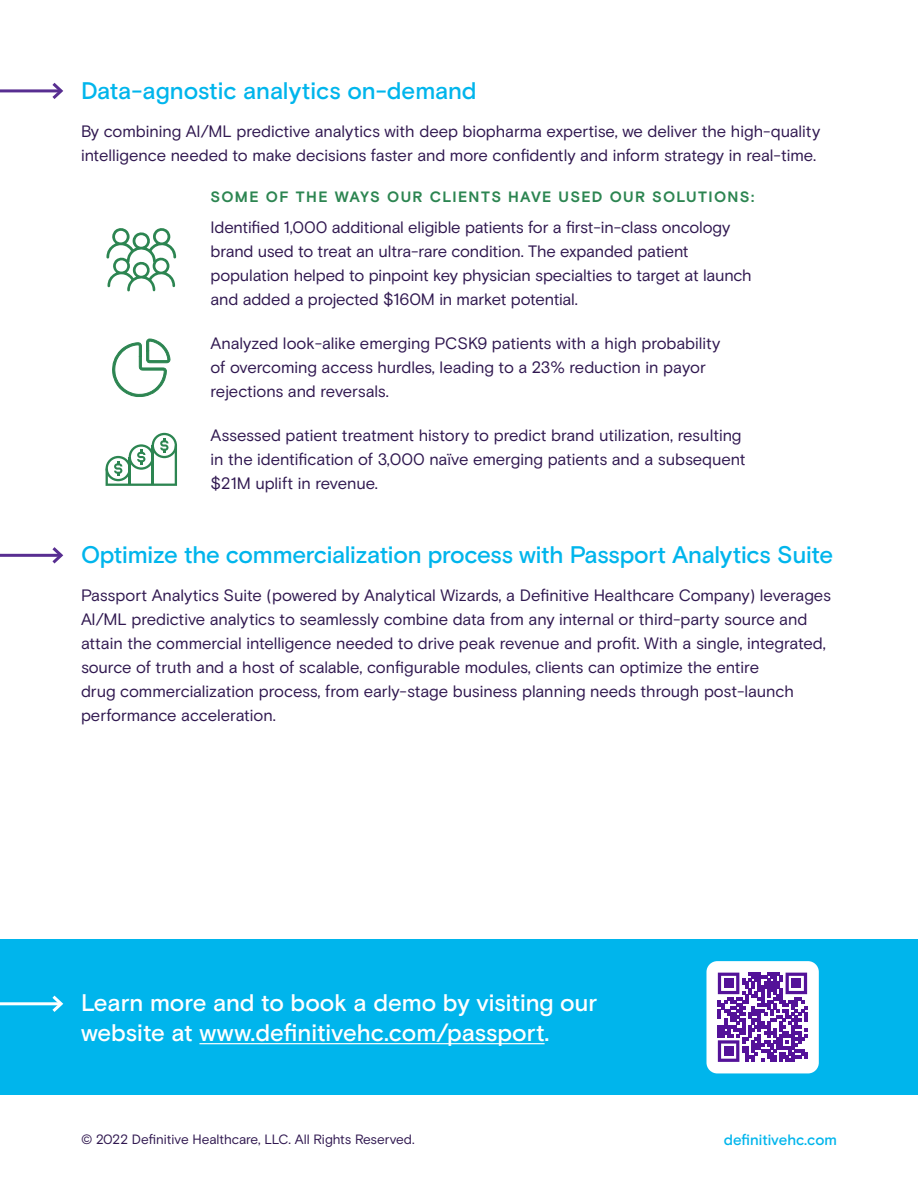
<style>
.page{position:relative;width:918px;height:1188px;background:#fff}
.page>*{position:absolute;margin:0;border:0;box-sizing:border-box;transform-origin:0 0}
.t1{font:500 24px "Basis Grotesque";letter-spacing:-.01em;color:#00b5ec}
.t2{font:500 24px/30px "Basis Grotesque";color:#fff}
.t3{font:16.5px/24px "Basis Grotesque";letter-spacing:-.005em;color:#301850}
.t4{font:700 15px "Basis Grotesque";letter-spacing:.085em;color:#2c8551}
.t5{font:500 15px "Basis Grotesque";color:#00b5ec}
.t6{font:13.5px "Basis Grotesque";color:#301850}
</style>
<div class="page">
<hr style="left:0;top:89px;width:61px;height:3px;background:#582e91">
<svg style="left:49px;top:82px;width:15px;height:17px"></svg>
<div style="left:0;top:940px;width:918px;height:155px;background:#00b5ec"></div>
<svg style="left:112px;top:339px;width:59px;height:58px"></svg>
<hr style="left:0;top:554px;width:61px;height:3px;background:#582e91">
<svg style="left:49px;top:547px;width:15px;height:17px"></svg>
<hr style="left:0;top:1002px;width:61px;height:3px;background:#fff">
<svg style="left:49px;top:995px;width:15px;height:17px"></svg>
<div style="left:707px;top:961px;width:112px;height:112px;background:#fff;border-radius:11px"></div>
<svg style="left:717px;top:972px;width:91px;height:90px"></svg>
<div style="left:724px;top:979px;width:9px;height:9px;background:#541299"></div>
<div style="left:792px;top:979px;width:9px;height:9px;background:#541299"></div>
<div style="left:724px;top:1046px;width:9px;height:10px;background:#541299"></div>
<svg style="left:106px;top:433px;width:71px;height:53px"></svg>
<hr style="left:129px;top:457px;width:2px;height:28px;background:#2c8551">
<hr style="left:152px;top:446px;width:2px;height:39px;background:#2c8551">
<svg style="left:106px;top:228px;width:70px;height:64px"></svg>
<hr style="left:199px;top:1043px;width:346px;height:1px;background:#fff">
<h1 class="t1" style="left:81px;top:77px;width:397px">Data-agnostic analytics on-demand</h1>
<p class="t3" style="left:81px;top:119px;width:741px">By combining AI/ML predictive analytics with deep biopharma expertise, we deliver the high-quality intelligence needed to make decisions faster and more confidently and inform strategy in real-time.</p>
<p class="t4" style="left:211px;top:188px;width:545px">SOME OF THE WAYS OUR CLIENTS HAVE USED OUR SOLUTIONS:</p>
<p class="t3" style="left:211px;top:215px;width:543px">Identified 1,000 additional eligible patients for a first-in-class oncology brand used to treat an ultra-rare condition. The expanded patient population helped to pinpoint key physician specialties to target at launch and added a projected $160M in market potential.</p>
<p class="t3" style="left:211px;top:331px;width:511px">Analyzed look-alike emerging PCSK9 patients with a high probability of overcoming access hurdles, leading to a 23% reduction in payor rejections and reversals.</p>
<p class="t3" style="left:211px;top:424px;width:537px">Assessed patient treatment history to predict brand utilization, resulting in the identification of 3,000 naïve emerging patients and a subsequent $21M uplift in revenue.</p>
<h1 class="t1" style="left:81px;top:541px;width:754px">Optimize the commercialization process with Passport Analytics Suite</h1>
<p class="t3" style="left:81px;top:583px;width:751px">Passport Analytics Suite (powered by Analytical Wizards, a Definitive Healthcare Company) leverages AI/ML predictive analytics to seamlessly combine data from any internal or third-party source and attain the commercial intelligence needed to drive peak revenue and profit. With a single, integrated, source of truth and a host of scalable, configurable modules, clients can optimize the entire<br>drug commercialization process, from early-stage business planning needs through post-launch performance acceleration.</p>
<h1 class="t2" style="left:81px;top:989px;width:518px">Learn more and to book a demo by visiting our website at www.definitivehc.com/passport.</h1>
<p class="t6" style="left:81px;top:1132px;width:335px">© 2022 Definitive Healthcare, LLC. All Rights Reserved.</p>
<p class="t5" style="left:724px;top:1131px;width:115px">definitivehc.com</p>
</div>
